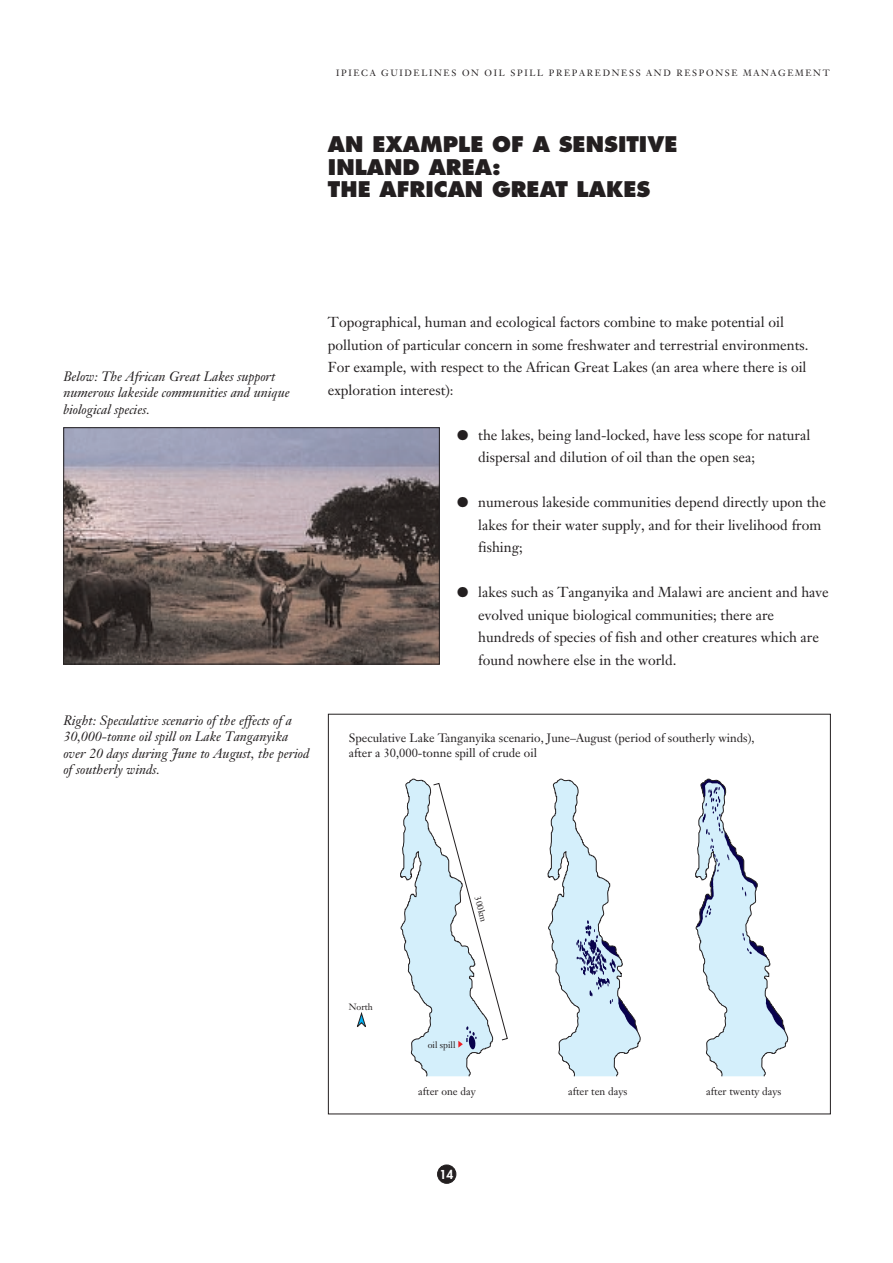
<style>
.page{position:relative;width:893px;height:1263px;background:#fff}
.page>*{position:absolute;margin:0;border:0;box-sizing:border-box;transform-origin:0 0}
.t1{font:800 21px/22.5px "Futura";color:#231f20}
.t2{font:14.25px/22.5px "Janson Text";color:#231f20}
.t3{font:italic 13.5px/16.5px "Janson Text";color:#231f20}
.t4{font:12px/15px "Janson Text";color:#231f20}
.t5{font:800 12px "Futura";color:#fff}
.t6{font:10.5px "Janson Text";color:#231f20}
.t7{font:9px "Janson Text";letter-spacing:.18em;color:#231f20}
.t8{font:9px "Janson Text";color:#231f20}
</style>
<div class="page">
<div style="left:437px;top:1165px;width:19px;height:18px;background:#231f20;border-radius:50%"></div>
<div style="left:437px;top:1165px;width:19px;height:19px;border:1px solid #231f20;border-radius:50%"></div>
<svg style="left:547px;top:779px;width:93px;height:298px"></svg>
<svg style="left:695px;top:779px;width:93px;height:298px"></svg>
<svg style="left:400px;top:779px;width:107px;height:298px"></svg>
<svg style="left:357px;top:1013px;width:9px;height:14px"></svg>
<img style="left:65px;top:429px;width:373px;height:233px">
<div style="left:63px;top:427px;width:377px;height:237px;border:1px solid #231f20"></div>
<p class="t7" style="left:336px;top:69px;width:495px">IPIECA GUIDELINES ON OIL SPILL PREPAREDNESS AND RESPONSE MANAGEMENT</p>
<h1 class="t1" style="left:328px;top:135px;width:351px">AN EXAMPLE OF A SENSITIVE<br>INLAND AREA:<br>THE AFRICAN GREAT LAKES</h1>
<p class="t3" style="left:63px;top:370px;width:228px">Below: The African Great Lakes support numerous lakeside communities and unique biological species.</p>
<p class="t2" style="left:328px;top:312px;width:482px">Topographical, human and ecological factors combine to make potential oil pollution of particular concern in some freshwater and terrestrial environments.<br>For example, with respect to the African Great Lakes (an area where there is oil exploration interest):</p>
<p class="t2" style="left:478px;top:425px;width:333px;text-indent:-21px">● the lakes, being land-locked, have less scope for natural dispersal and dilution of oil than the open sea;</p>
<p class="t2" style="left:478px;top:492px;width:349px;text-indent:-21px">● numerous lakeside communities depend directly upon the lakes for their water supply, and for their livelihood from fishing;</p>
<p class="t2" style="left:478px;top:582px;width:352px;text-indent:-21px">● lakes such as Tanganyika and Malawi are ancient and have evolved unique biological communities; there are hundreds of species of fish and other creatures which are found nowhere else in the world.</p>
<p class="t3" style="left:63px;top:714px;width:247px">Right: Speculative scenario of the effects of a 30,000-tonne oil spill on Lake Tanganyika over 20 days during June to August, the period of southerly winds.</p>
<p class="t4" style="left:349px;top:731px;width:407px">Speculative Lake Tanganyika scenario, June–August (period of southerly winds), after a 30,000-tonne spill of crude oil</p>
<p class="t7" style="left:349px;top:1003px;width:26px">North</p>
<p class="t7" style="left:481px;top:895px;width:28px;rotate:75deg">300km</p>
<p class="t8" style="left:427px;top:1041px;width:29px">oil spill</p>
<p class="t6" style="left:418px;top:1087px;width:59px">after one day</p>
<p class="t6" style="left:568px;top:1087px;width:61px">after ten days</p>
<p class="t6" style="left:706px;top:1087px;width:77px">after twenty days</p>
<p class="t5" style="left:439px;top:1168px;width:15px">14</p>
</div>
